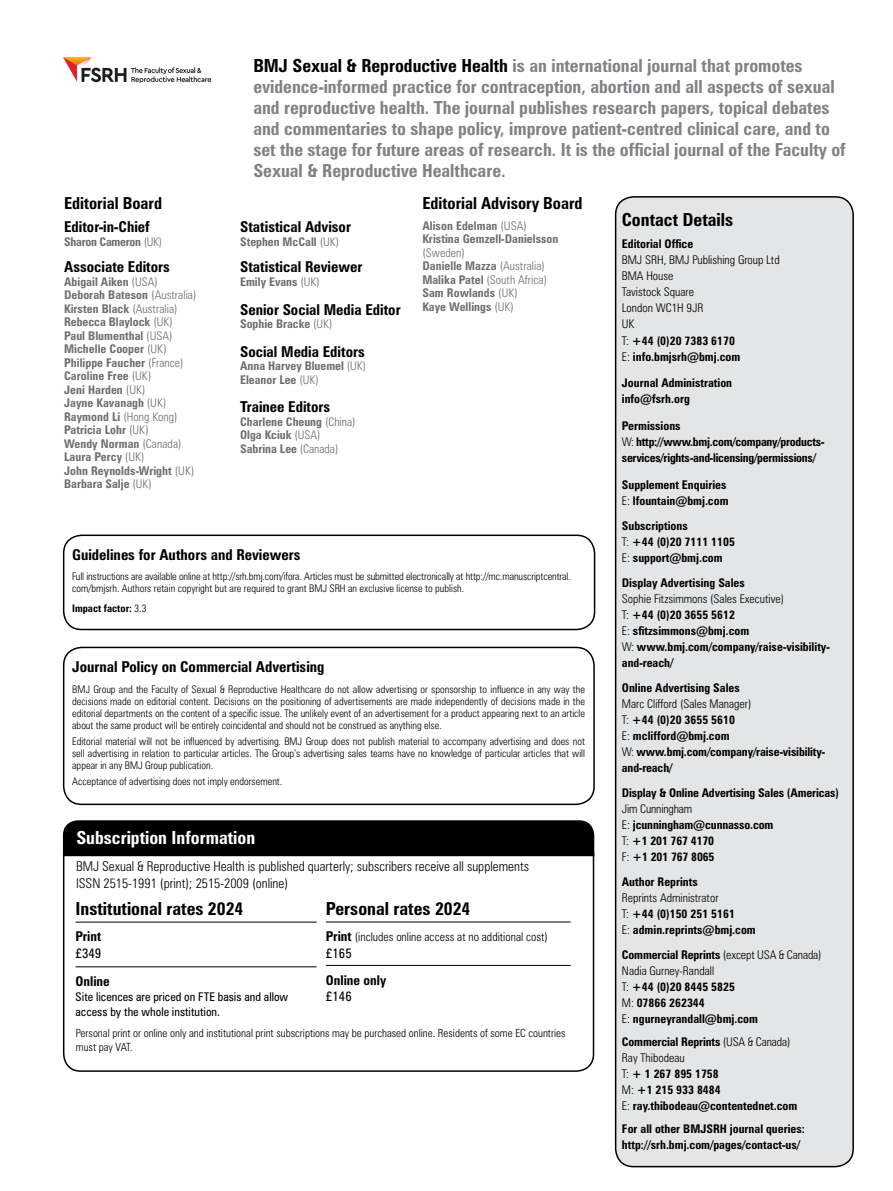
<style>
.page{position:relative;width:893px;height:1191px;background:#fff}
.page>*{position:absolute;margin:0;border:0;box-sizing:border-box;transform-origin:0 0}
.t1{font:700 condensed 18px/21px "Zurich BT";color:#808285}
.t2{font:700 condensed 18px "Zurich BT";color:#000}
.t3{font:700 condensed 18px "Zurich BT";color:#fff}
.t4{font:700 condensed 16.5px "Zurich BT";color:#000}
.t5{font:700 condensed 15px "Zurich BT";color:#000}
.t6{font:300 condensed 13.5px/16.5px "Zurich BT";color:#000}
.t7{font:700 condensed 13.5px "Zurich BT";color:#000}
.t8{font:condensed 13.5px "Zurich BT";color:#000}
.t9{font:700 condensed 12px/16px "Zurich BT";color:#000}
.t10{font:700 condensed 12px/13.5px "Zurich BT";letter-spacing:.005em;color:#6d6e71}
.t11{font:300 condensed 12px/16px "Zurich BT";color:#000}
.t12{font:700 condensed 12px/16px "Zurich BT";letter-spacing:-.02em;color:#000}
.t13{font:condensed 12px/15px "Zurich BT";color:#000}
.t14{font:700 condensed 12px "Zurich BT";letter-spacing:-.02em;color:#6d6e71}
.t15{font:300 condensed 11.25px/14.2px "Zurich BT";color:#000}
.t16{font:300 condensed 10.5px/12px "Zurich BT";color:#000;text-align:justify}
.t17{font:700 condensed 10.5px "Zurich BT";color:#000}
.s1{color:#000}
.s2{font-weight:300}
.s3{font-weight:700;font-size:13.5px}
.s4{font-weight:700}
</style>
<div class="page">
<div style="left:616px;top:197px;width:237px;height:969px;background:#e4e5e6;border-radius:18px"></div>
<div style="left:615px;top:196px;width:239px;height:971px;border:2px solid #000;border-radius:18px"></div>
<div style="left:63px;top:534px;width:532px;height:96px;border:2px solid #000;border-radius:18px"></div>
<div style="left:63px;top:820px;width:531px;height:31px;background:#000"></div>
<svg style="left:62px;top:851px;width:533px;height:221px"></svg>
<hr style="left:76px;top:922px;width:241px;height:1px;background:#000">
<hr style="left:76px;top:966px;width:241px;height:1px;background:#000">
<hr style="left:326px;top:921px;width:245px;height:1px;background:#000">
<hr style="left:326px;top:965px;width:245px;height:1px;background:#000">
<div style="left:63px;top:646px;width:532px;height:159px;border:2px solid #000;border-radius:18px"></div>
<img style="left:64px;top:57px;width:146px;height:25px">
<p class="t1" style="left:253px;top:55px;width:594px"><span class="s1">BMJ Sexual &amp; Reproductive Health</span> is an international journal that promotes evidence-informed practice for contraception, abortion and all aspects of sexual and reproductive health. The journal publishes research papers, topical debates and commentaries to shape policy, improve patient-centred clinical care, and to set the stage for future areas of research. It is the official journal of the Faculty of Sexual &amp; Reproductive Healthcare.</p>
<h2 class="t4" style="left:64px;top:193px;width:100px">Editorial Board</h2>
<h2 class="t4" style="left:422px;top:193px;width:162px">Editorial Advisory Board</h2>
<h3 class="t5" style="left:64px;top:218px;width:87px">Editor-in-Chief</h3>
<p class="t14" style="left:64px;top:234px;width:100px">Sharon Cameron <span class="s2">(UK)</span></p>
<h3 class="t5" style="left:64px;top:258px;width:107px">Associate Editors</h3>
<p class="t10" style="left:64px;top:275px;width:134px">Abigail Aiken <span class="s2">(USA)<br></span>Deborah Bateson <span class="s2">(Australia)<br></span>Kirsten Black <span class="s2">(Australia)<br></span>Rebecca Blaylock <span class="s2">(UK)<br></span>Paul Blumenthal <span class="s2">(USA)<br></span>Michelle Cooper <span class="s2">(UK)<br></span>Philippe Faucher <span class="s2">(France)<br></span>Caroline Free <span class="s2">(UK)<br></span>Jeni Harden <span class="s2">(UK)<br></span>Jayne Kavanagh <span class="s2">(UK)<br></span>Raymond Li <span class="s2">(Hong Kong)<br></span>Patricia Lohr <span class="s2">(UK)<br></span>Wendy Norman <span class="s2">(Canada)<br></span>Laura Percy <span class="s2">(UK)<br></span>John Reynolds-Wright <span class="s2">(UK)<br></span>Barbara Salje <span class="s2">(UK)</span></p>
<h3 class="t5" style="left:240px;top:218px;width:112px">Statistical Advisor</h3>
<p class="t10" style="left:240px;top:235px;width:100px">Stephen McCall <span class="s2">(UK)</span></p>
<h3 class="t5" style="left:240px;top:258px;width:124px">Statistical Reviewer</h3>
<p class="t10" style="left:240px;top:275px;width:81px">Emily Evans <span class="s2">(UK)</span></p>
<h3 class="t5" style="left:240px;top:300px;width:162px">Senior Social Media Editor</h3>
<p class="t10" style="left:240px;top:317px;width:94px">Sophie Bracke <span class="s2">(UK)</span></p>
<h3 class="t5" style="left:240px;top:342px;width:126px">Social Media Editors</h3>
<p class="t10" style="left:240px;top:359px;width:128px">Anna Harvey Bluemel <span class="s2">(UK)<br></span>Eleanor Lee <span class="s2">(UK)</span></p>
<h3 class="t5" style="left:240px;top:398px;width:92px">Trainee Editors</h3>
<p class="t10" style="left:240px;top:415px;width:117px">Charlene Cheung <span class="s2">(China)<br></span>Olga Kciuk <span class="s2">(USA)<br></span>Sabrina Lee <span class="s2">(Canada)</span></p>
<p class="t10" style="left:422px;top:219px;width:138px">Alison Edelman <span class="s2">(USA)<br></span>Kristina Gemzell-Danielsson</p>
<p class="t10" style="left:422px;top:246px;width:126px"><span class="s2">(Sweden)<br></span>Danielle Mazza <span class="s2">(Australia)<br></span>Malika Patel <span class="s2">(South Africa)<br></span>Sam Rowlands <span class="s2">(UK)<br></span>Kaye Wellings <span class="s2">(UK)</span></p>
<h3 class="t5" style="left:72px;top:545px;width:230px">Guidelines for Authors and Reviewers</h3>
<p class="t16" style="left:72px;top:570px;width:500px">Full instructions are available online at http://srh.bmj.com/ifora. Articles must be submitted electronically at http://mc.manuscriptcentral. com/bmjsrh. Authors retain copyright but are required to grant BMJ SRH an exclusive license to publish.</p>
<p class="t17" style="left:72px;top:602px;width:76px">Impact factor: <span class="s2">3.3</span></p>
<h3 class="t5" style="left:72px;top:657px;width:254px">Journal Policy on Commercial Advertising</h3>
<p class="t16" style="left:72px;top:683px;width:514px">BMJ Group and the Faculty of Sexual &amp; Reproductive Healthcare do not allow advertising or sponsorship to influence in any way the decisions made on editorial content. Decisions on the positioning of advertisements are made independently of decisions made in the editorial departments on the content of a specific issue. The unlikely event of an advertisement for a product appearing next to an article about the same product will be entirely coincidental and should not be construed as anything else.</p>
<p class="t16" style="left:72px;top:735px;width:514px">Editorial material will not be influenced by advertising. BMJ Group does not publish material to accompany advertising and does not sell advertising in relation to particular articles. The Group’s advertising sales teams have no knowledge of particular articles that will appear in any BMJ Group publication.</p>
<p class="t16" style="left:72px;top:775px;width:212px">Acceptance of advertising does not imply endorsement.</p>
<h1 class="t3" style="left:76px;top:826px;width:180px">Subscription Information</h1>
<p class="t6" style="left:76px;top:858px;width:455px">BMJ Sexual &amp; Reproductive Health is published quarterly; subscribers receive all supplements<br>ISSN 2515-1991 (print); 2515-2009 (online)</p>
<h1 class="t2" style="left:76px;top:897px;width:169px">Institutional rates 2024</h1>
<p class="t7" style="left:76px;top:928px;width:27px">Print</p>
<p class="t8" style="left:76px;top:945px;width:27px">£349</p>
<p class="t7" style="left:76px;top:973px;width:36px">Online</p>
<p class="t13" style="left:76px;top:989px;width:214px">Site licences are priced on FTE basis and allow access by the whole institution.</p>
<h1 class="t2" style="left:326px;top:897px;width:146px">Personal rates 2024</h1>
<p class="t11" style="left:326px;top:929px;width:223px"><span class="s3">Print</span> (includes online access at no additional cost)</p>
<p class="t8" style="left:326px;top:944px;width:27px">£165</p>
<p class="t7" style="left:326px;top:971px;width:62px">Online only</p>
<p class="t8" style="left:326px;top:988px;width:27px">£146</p>
<p class="t15" style="left:76px;top:1025px;width:491px">Personal print or online only and institutional print subscriptions may be purchased online. Residents of some EC countries must pay VAT.</p>
<h1 class="t2" style="left:622px;top:209px;width:113px">Contact Details</h1>
<p class="t9" style="left:622px;top:235px;width:73px">Editorial Office</p>
<p class="t11" style="left:622px;top:252px;width:159px">BMJ SRH, BMJ Publishing Group Ltd<br>BMA House<br>Tavistock Square<br>London WC1H 9JR<br>UK<br>T: <span class="s4">+44 (0)20 7383 6170<br></span>E: <span class="s4">info.bmjsrh@bmj.com</span></p>
<p class="t9" style="left:622px;top:375px;width:112px">Journal Administration info@fsrh.org</p>
<p class="t12" style="left:622px;top:418px;width:204px">Permissions<br><span class="s2">W:</span> http://www.bmj.com/company/products&shy;services/rights-and-licensing/permissions/</p>
<p class="t9" style="left:622px;top:477px;width:108px">Supplement Enquiries<br><span class="s2">E:</span> lfountain@bmj.com</p>
<p class="t9" style="left:622px;top:517px;width:115px">Subscriptions<br><span class="s2">T:</span> +44 (0)20 7111 1105<br><span class="s2">E:</span> support@bmj.com</p>
<p class="t9" style="left:622px;top:574px;width:124px">Display Advertising Sales</p>
<p class="t9" style="left:622px;top:590px;width:209px"><span class="s2">Sophie Fitzsimmons (Sales Executive)<br>T:</span> +44 (0)20 3655 5612<br><span class="s2">E:</span> sfitzsimmons@bmj.com<br><span class="s2">W:</span> www.bmj.com/company/raise-visibility&shy;and-reach/</p>
<p class="t9" style="left:622px;top:679px;width:119px">Online Advertising Sales</p>
<p class="t9" style="left:622px;top:695px;width:205px"><span class="s2">Marc Clifford (Sales Manager)<br>T:</span> +44 (0)20 3655 5610<br><span class="s2">E:</span> mclifford@bmj.com<br><span class="s2">W:</span> www.bmj.com/company/raise-visibility&shy;and-reach/</p>
<p class="t9" style="left:622px;top:784px;width:219px">Display &amp; Online Advertising Sales (Americas)</p>
<p class="t9" style="left:622px;top:800px;width:153px"><span class="s2">Jim Cunningham<br>E:</span> jcunningham@cunnasso.com<br><span class="s2">T:</span> +1 201 767 4170<br><span class="s2">F:</span> +1 201 767 8065</p>
<p class="t9" style="left:622px;top:873px;width:77px">Author Reprints</p>
<p class="t9" style="left:622px;top:889px;width:135px"><span class="s2">Reprints Administrator<br>T:</span> +44 (0)150 251 5161<br><span class="s2">E:</span> admin.reprints@bmj.com</p>
<p class="t9" style="left:622px;top:946px;width:201px">Commercial Reprints <span class="s2">(except USA &amp; Canada)<br>Nadia Gurney-Randall<br>T:</span> +44 (0)20 8445 5825<br><span class="s2">M:</span> 07866 262344<br><span class="s2">E:</span> ngurneyrandall@bmj.com</p>
<p class="t9" style="left:622px;top:1033px;width:177px">Commercial Reprints <span class="s2">(USA &amp; Canada)<br>Ray Thibodeau<br>T:</span> + 1 267 895 1758<br><span class="s2">M:</span> +1 215 933 8484<br><span class="s2">E:</span> ray.thibodeau@contentednet.com</p>
<p class="t9" style="left:622px;top:1120px;width:184px">For all other bmjsrh journal queries: http://srh.bmj.com/pages/contact-us/</p>
</div>
